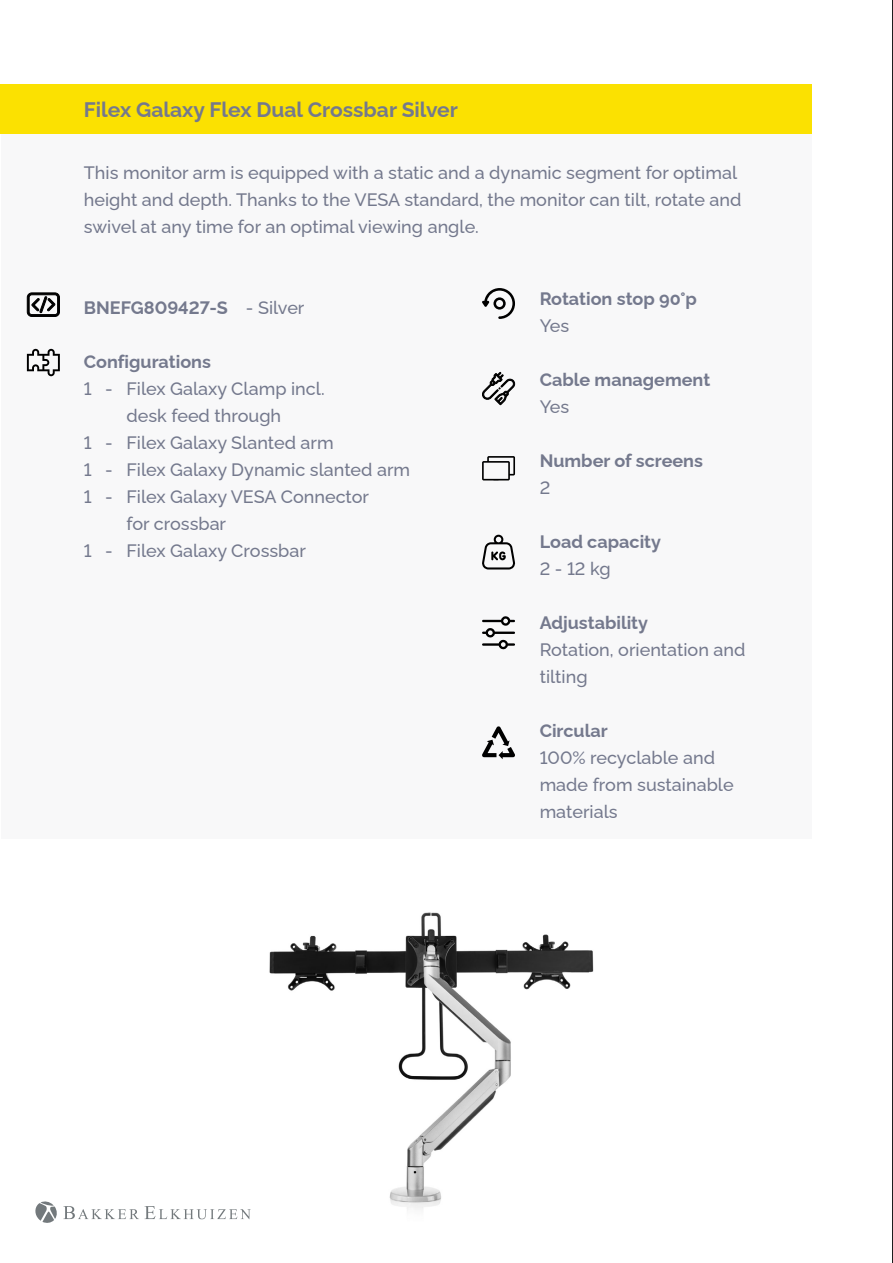
<style>
.page{position:relative;width:893px;height:1263px;background:#fff}
.page>*{position:absolute;margin:0;border:0;box-sizing:border-box;transform-origin:0 0}
.t1{font:700 21px "Raleway";color:#74798d}
.t2{font:500 18px/27px "Raleway";color:#74798d}
.t3{font:700 18px "Raleway";color:#74798d}
.s1{font-weight:500}
</style>
<div class="page">
<hr style="left:892px;top:0;width:1px;height:1263px;background:#000">
<svg style="left:35px;top:1201px;width:216px;height:22px"></svg>
<img style="left:269px;top:912px;width:325px;height:298px">
<div style="left:1px;top:125px;width:811px;height:714px;background:#f8f8f9"></div>
<div style="left:0;top:84px;width:812px;height:50px;background:#fbe101"></div>
<svg style="left:27px;top:292px;width:33px;height:25px"></svg>
<svg style="left:482px;top:288px;width:33px;height:31px"></svg>
<svg style="left:482px;top:371px;width:34px;height:35px"></svg>
<svg style="left:482px;top:456px;width:33px;height:24px"></svg>
<svg style="left:482px;top:535px;width:33px;height:34px"></svg>
<svg style="left:482px;top:616px;width:33px;height:34px"></svg>
<svg style="left:482px;top:726px;width:33px;height:33px"></svg>
<svg style="left:27px;top:349px;width:33px;height:27px"></svg>
<p class="t1" style="left:84px;top:93px;width:376px">Filex Galaxy Flex Dual Crossbar Silver</p>
<p class="t2" style="left:84px;top:157px;width:659px">This monitor arm is equipped with a static and a dynamic segment for optimal height and depth. Thanks to the VESA standard, the monitor can tilt, rotate and swivel at any time for an optimal viewing angle.</p>
<p class="t3" style="left:84px;top:293px;width:222px">BNEFG809427-S <span class="s1">- Silver</span></p>
<p class="t3" style="left:84px;top:347px;width:129px">Configurations</p>
<p class="t2" style="left:84px;top:373px;width:242px">1 - Filex Galaxy Clamp incl.</p>
<p class="t2" style="left:126px;top:400px;width:156px">desk feed through</p>
<p class="t2" style="left:84px;top:427px;width:251px">1 - Filex Galaxy Slanted arm</p>
<p class="t2" style="left:84px;top:454px;width:328px">1 - Filex Galaxy Dynamic slanted arm</p>
<p class="t2" style="left:84px;top:481px;width:287px">1 - Filex Galaxy VESA Connector</p>
<p class="t2" style="left:126px;top:508px;width:101px">for crossbar</p>
<p class="t2" style="left:84px;top:535px;width:224px">1 - Filex Galaxy Crossbar</p>
<p class="t3" style="left:540px;top:284px;width:159px">Rotation stop 90°p</p>
<p class="t2" style="left:540px;top:310px;width:31px">Yes</p>
<p class="t3" style="left:540px;top:365px;width:172px">Cable management</p>
<p class="t2" style="left:540px;top:391px;width:31px">Yes</p>
<p class="t3" style="left:540px;top:446px;width:165px">Number of screens</p>
<p class="t2" style="left:540px;top:472px;width:12px">2</p>
<p class="t3" style="left:540px;top:527px;width:123px">Load capacity</p>
<p class="t2" style="left:540px;top:553px;width:72px">2 - 12 kg</p>
<p class="t3" style="left:540px;top:608px;width:110px">Adjustability</p>
<p class="t2" style="left:540px;top:634px;width:207px">Rotation, orientation and tilting</p>
<p class="t3" style="left:540px;top:716px;width:70px">Circular</p>
<p class="t2" style="left:540px;top:742px;width:196px">100% recyclable and made from sustainable materials</p>
</div>
